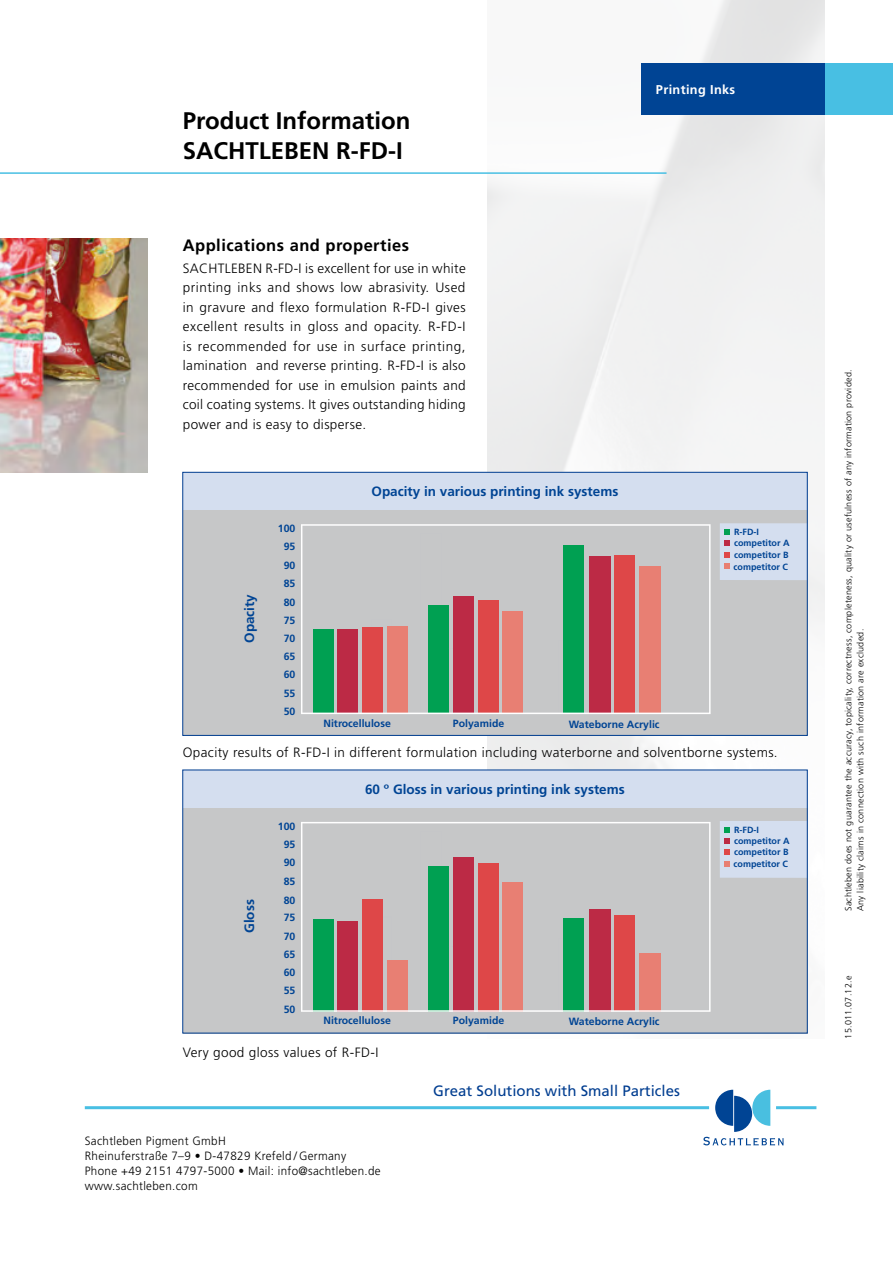
<style>
.page{position:relative;width:893px;height:1263px;background:#fff}
.page>*{position:absolute;margin:0;border:0;box-sizing:border-box;transform-origin:0 0}
.t1{font:700 24px "Frutiger";color:#000}
.t2{font:700 16.5px "Frutiger";letter-spacing:.03em;color:#000}
.t3{font:15px "Frutiger";color:#003d90}
.t4{font:300 13.5px/19.5px "Frutiger";letter-spacing:.03em;color:#000;text-align:justify}
.t5{font:700 13.5px "Frutiger";color:#004494}
.t6{font:700 12.75px "Frutiger";letter-spacing:.03em;color:#fff}
.t7{font:300 12px/15px "Frutiger";letter-spacing:.03em;color:#000}
.t8{font:700 10.5px/18.3px "Frutiger";color:#004494;text-align:center}
.t9{font:300 9px/12px "Frutiger";letter-spacing:.03em;color:#000}
.t10{font:700 9px/11.6px "Frutiger";color:#004494}
</style>
<div class="page">
<img style="left:488px;top:0;width:337px;height:1034px">
<div style="left:825px;top:63px;width:68px;height:51px;background:#48bfe3"></div>
<div style="left:641px;top:63px;width:184px;height:51px;background:#004494"></div>
<img style="left:0;top:238px;width:148px;height:234px">
<hr style="left:0;top:172px;width:666px;height:2px;background:#48bfe3">
<div style="left:183px;top:472px;width:624px;height:263px;background:#c6c7c8"></div>
<div style="left:183px;top:472px;width:624px;height:38px;background:#d4deef"></div>
<div style="left:720px;top:523px;width:87px;height:57px;background:#d4deef"></div>
<svg style="left:724px;top:552px;width:6px;height:6px"></svg>
<svg style="left:724px;top:564px;width:6px;height:5px"></svg>
<svg style="left:724px;top:529px;width:6px;height:17px"></svg>
<svg style="left:301px;top:524px;width:410px;height:190px"></svg>
<div style="left:182px;top:472px;width:625px;height:264px;border:1px solid #003d90"></div>
<div style="left:183px;top:770px;width:624px;height:263px;background:#c6c7c8"></div>
<div style="left:183px;top:770px;width:624px;height:38px;background:#d4deef"></div>
<div style="left:720px;top:821px;width:87px;height:57px;background:#d4deef"></div>
<svg style="left:724px;top:838px;width:6px;height:5px"></svg>
<svg style="left:724px;top:850px;width:6px;height:5px"></svg>
<svg style="left:724px;top:861px;width:6px;height:6px"></svg>
<svg style="left:724px;top:827px;width:6px;height:5px"></svg>
<svg style="left:301px;top:822px;width:410px;height:190px"></svg>
<hr style="left:85px;top:1106px;width:624px;height:3px;background:#48bfe3">
<hr style="left:776px;top:1106px;width:40px;height:3px;background:#48bfe3">
<svg style="left:703px;top:1090px;width:81px;height:55px"></svg>
<h1 class="t1" style="left:183px;top:107px;width:229px">Product Information</h1>
<h1 class="t1" style="left:183px;top:136px;width:222px">SACHTLEBEN R-FD-I</h1>
<p class="t2" style="left:183px;top:236px;width:228px">Applications and properties</p>
<p class="t4" style="left:183px;top:258px;width:284px">SACHTLEBEN R-FD-I is excellent for use in white printing inks and shows low abrasivity. Used in gravure and flexo formulation R-FD-I gives excellent results in gloss and opacity. R-FD-I is recommended for use in surface printing, lamination and reverse printing. R-FD-I is also recommended for use in emulsion paints and coil coating systems. It gives outstanding hiding power and is easy to disperse.</p>
<p class="t5" style="left:241px;top:643px;width:50px;rotate:-90deg">Opacity</p>
<p class="t8" style="left:278px;top:519px;width:19px">100<br>95<br>90<br>85<br>80</p>
<p class="t8" style="left:284px;top:611px;width:13px;text-align:justify">75<br>70<br>65<br>60<br>55<br>50</p>
<p class="t5" style="left:372px;top:484px;width:248px">Opacity in various printing ink systems</p>
<p class="t6" style="left:656px;top:82px;width:81px">Printing Inks</p>
<p class="t10" style="left:733px;top:526px;width:58px">R-FD-I competitor A competitor B competitor C</p>
<p class="t8" style="left:323px;top:714px;width:69px">Nitrocellulose</p>
<p class="t8" style="left:569px;top:715px;width:92px">Wateborne Acrylic</p>
<p class="t8" style="left:453px;top:714px;width:53px">Polyamide</p>
<p class="t4" style="left:183px;top:743px;width:596px">Opacity results of R-FD-I in different formulation including waterborne and solventborne systems.</p>
<p class="t5" style="left:365px;top:781px;width:261px">60 º Gloss in various printing ink systems</p>
<p class="t8" style="left:278px;top:817px;width:19px">100<br>95<br>90<br>85<br>80</p>
<p class="t8" style="left:284px;top:908px;width:13px;text-align:justify">75<br>70<br>65<br>60<br>55<br>50</p>
<p class="t4" style="left:183px;top:1042px;width:197px">Very good gloss values of R-FD-I</p>
<p class="t5" style="left:241px;top:933px;width:35px;rotate:-90deg">Gloss</p>
<p class="t8" style="left:323px;top:1011px;width:69px">Nitrocellulose</p>
<p class="t8" style="left:569px;top:1012px;width:92px">Wateborne Acrylic</p>
<p class="t8" style="left:453px;top:1011px;width:53px">Polyamide</p>
<p class="t7" style="left:85px;top:1134px;width:297px">Sachtleben Pigment GmbH<br>Rheinuferstraße 7–9 • D-47829 Krefeld / Germany Phone +49 2151 4797-5000 • Mail: info@sachtleben.de www.sachtleben.com</p>
<p class="t3" style="left:433px;top:1082px;width:248px">Great Solutions with Small Particles</p>
<p class="t10" style="left:733px;top:824px;width:58px">R-FD-I competitor A competitor B competitor C</p>
<p class="t9" style="left:842px;top:911px;width:543px;rotate:-90deg">Sachtleben does not guarantee the accuracy, topicality, correctness, completeness, quality or usefulness of any information provided.<br>Any liability claims in connection with such information are excluded.</p>
<p class="t9" style="left:842px;top:1039px;width:64px;rotate:-90deg">15.011.07.12.e</p>
</div>
